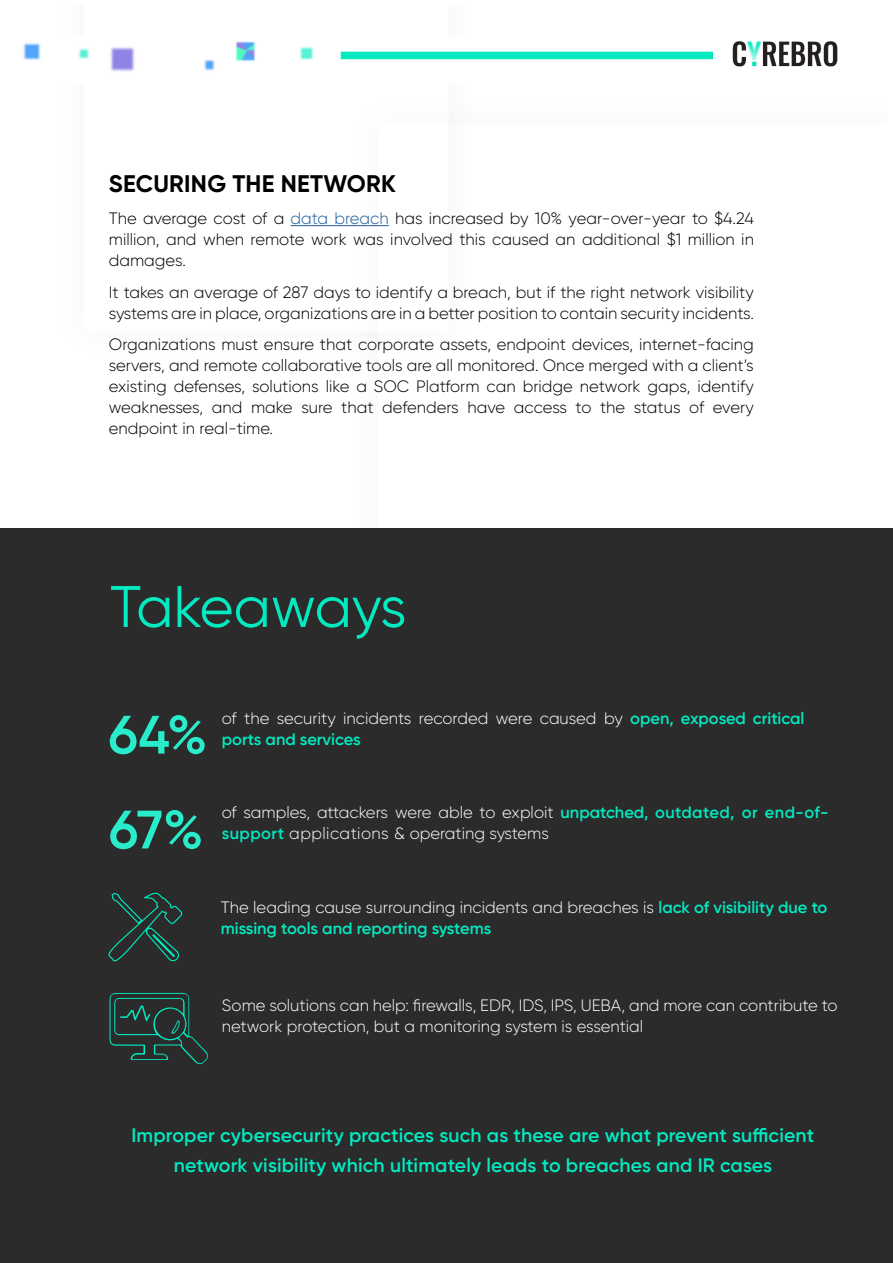
<style>
.page{position:relative;width:893px;height:1263px;background:#fff}
.page>*{position:absolute;margin:0;border:0;box-sizing:border-box;transform-origin:0 0}
.t1{font:58.5px "Gilroy";letter-spacing:-.01em;color:#03eac1}
.t2{font:600 54px/94.9px "Gilroy";color:#29edca}
.t3{font:700 24px "Gilroy";letter-spacing:.01em;color:#000}
.t4{font:600 19.5px/30px "Gilroy";letter-spacing:.01em;color:#03eac1;text-align:center}
.t5{font:300 16.5px/21px "Gilroy";color:#000;text-align:justify}
.t6{font:300 16.5px/21px "Gilroy";color:#fff}
.t7{font:600 16.5px/21px "Gilroy";color:#03eac1}
.s1{color:#215e9e}
.s2{font-weight:600;color:#03eac1}
.s3{font-weight:300;color:#fff}
</style>
<div class="page">
<img style="left:23px;top:41px;width:689px;height:31px">
<img style="left:732px;top:40px;width:106px;height:27px">
<div style="left:0;top:528px;width:893px;height:734px;background:#2b2b2b"></div>
<svg style="left:110px;top:993px;width:98px;height:71px"></svg>
<hr style="left:291px;top:225px;width:98px;height:1px;background:#215e9e">
<svg style="left:108px;top:892px;width:75px;height:70px"></svg>
<h3 class="t3" style="left:109px;top:169px;width:288px">SECURING THE NETWORK</h3>
<p class="t5" style="left:109px;top:208px;width:647px">The average cost of a <span class="s1">data breach</span> has increased by 10% year-over-year to $4.24 million, and when remote work was involved this caused an additional $1 million in damages.</p>
<p class="t5" style="left:109px;top:281px;width:647px">It takes an average of 287 days to identify a breach, but if the right network visibility systems are in place, organizations are in a better position to contain security incidents.</p>
<p class="t5" style="left:109px;top:334px;width:647px">Organizations must ensure that corporate assets, endpoint devices, internet-facing servers, and remote collaborative tools are all monitored. Once merged with a client’s existing defenses, solutions like a SOC Platform can bridge network gaps, identify weaknesses, and make sure that defenders have access to the status of every endpoint in real-time.</p>
<h1 class="t1" style="left:110px;top:571px;width:298px">Takeaways</h1>
<h2 class="t2" style="left:108px;top:687px;width:100px">64%<br>67%</h2>
<p class="t6" style="left:222px;top:707px;width:584px">of the security incidents recorded were caused by <span class="s2">open, exposed critical ports and services</span></p>
<p class="t6" style="left:222px;top:802px;width:608px">of samples, attackers were able to exploit <span class="s2">unpatched, outdated, or end-of&shy;support</span> applications &amp; operating systems</p>
<p class="t7" style="left:221px;top:896px;width:608px"><span class="s3">The leading cause surrounding incidents and breaches is</span> lack of visibility due to missing tools and reporting systems</p>
<p class="t6" style="left:222px;top:994px;width:617px">Some solutions can help: firewalls, EDR, IDS, IPS, UEBA, and more can contribute to network protection, but a monitoring system is essential</p>
<p class="t4" style="left:131px;top:1120px;width:684px">Improper cybersecurity practices such as these are what prevent sufficient network visibility which ultimately leads to breaches and IR cases</p>
</div>
